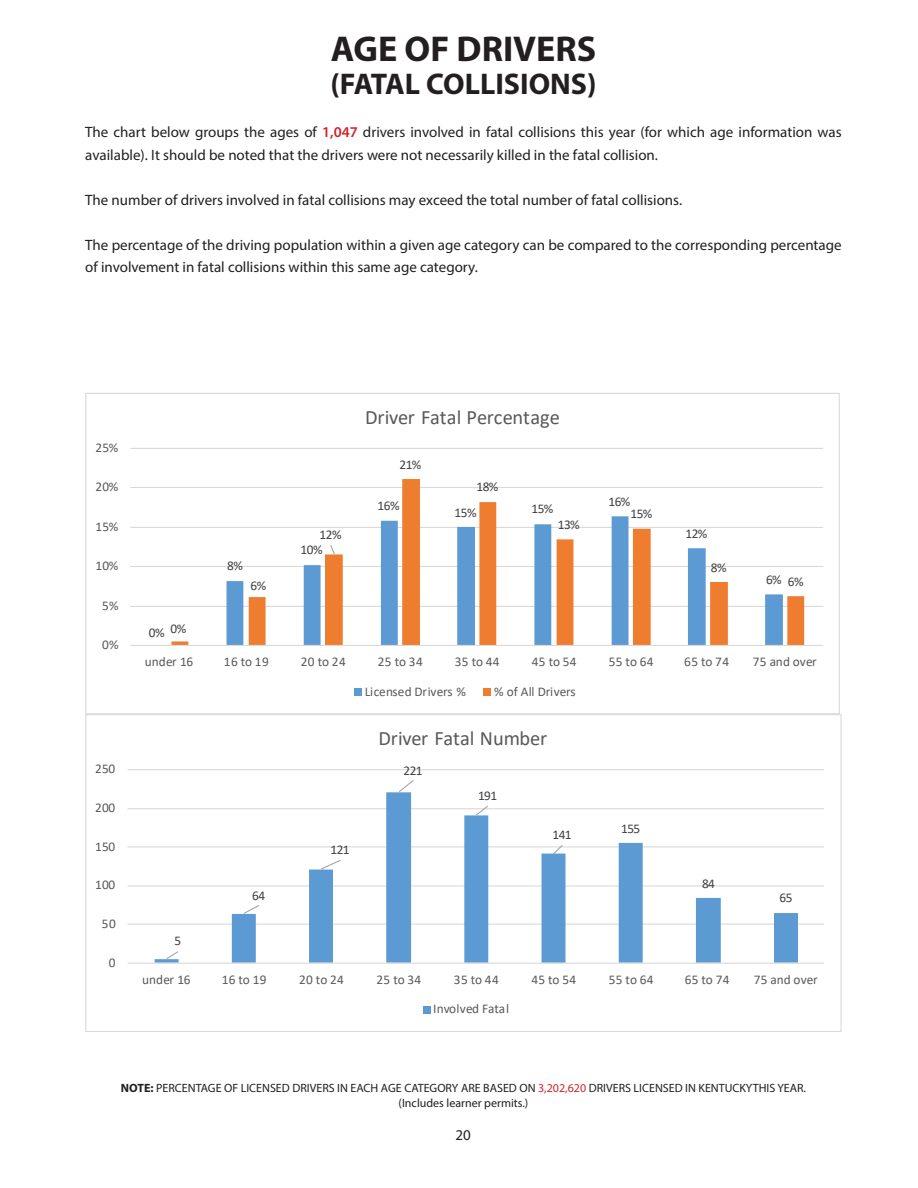
<style>
.page{position:relative;width:918px;height:1188px;background:#fff}
.page>*{position:absolute;margin:0;border:0;box-sizing:border-box;transform-origin:0 0}
.t1{font:700 36px "Myriad Pro";color:#231f20}
.t2{font:700 30px "Myriad Pro";color:#231f20}
.t3{font:20.4px "Calibri";letter-spacing:-.005em;color:#595959}
.t4{font:15px/22.5px "Myriad Pro";color:#231f20}
.t5{font:13.35px "Calibri";letter-spacing:.005em;color:#595959}
.t6{font:13.35px "Calibri";letter-spacing:-.04em;color:#404040}
.t7{font:13.35px "Calibri";letter-spacing:-.015em;color:#595959}
.t8{font:12px/14.4px "Myriad Pro";color:#231f20;text-align:center}
.s1{font-weight:600;color:#d1232a}
.s2{font-weight:700}
.s3{color:#d1232a}
</style>
<div class="page">
<hr style="left:128px;top:769px;width:696px;height:1px;background:#dad9d8">
<hr style="left:128px;top:808px;width:696px;height:1px;background:#dad9d8">
<hr style="left:128px;top:846px;width:696px;height:1px;background:#dad9d8">
<hr style="left:128px;top:885px;width:696px;height:2px;background:#dad9d8">
<hr style="left:128px;top:924px;width:696px;height:1px;background:#dad9d8">
<svg style="left:155px;top:792px;width:643px;height:171px"></svg>
<hr style="left:128px;top:963px;width:696px;height:1px;background:#dad9d8">
<svg style="left:165px;top:950px;width:15px;height:10px"></svg>
<svg style="left:242px;top:904px;width:18px;height:11px"></svg>
<svg style="left:320px;top:859px;width:22px;height:12px"></svg>
<svg style="left:398px;top:780px;width:17px;height:13px"></svg>
<svg style="left:475px;top:805px;width:14px;height:12px"></svg>
<svg style="left:552px;top:844px;width:12px;height:12px"></svg>
<div style="left:423px;top:1006px;width:8px;height:7px;background:#5c9ad3"></div>
<hr style="left:130px;top:448px;width:693px;height:1px;background:#dad9d8">
<hr style="left:130px;top:487px;width:693px;height:1px;background:#dad9d8">
<hr style="left:130px;top:527px;width:693px;height:1px;background:#dad9d8">
<hr style="left:130px;top:566px;width:693px;height:1px;background:#dad9d8">
<hr style="left:130px;top:606px;width:693px;height:1px;background:#dad9d8">
<svg style="left:172px;top:479px;width:632px;height:166px"></svg>
<hr style="left:130px;top:645px;width:693px;height:1px;background:#dad9d8">
<svg style="left:329px;top:544px;width:7px;height:11px"></svg>
<div style="left:354px;top:688px;width:8px;height:8px;background:#5c9ad3"></div>
<div style="left:484px;top:688px;width:7px;height:8px;background:#ee7d2f"></div>
<h1 class="t1" style="left:331px;top:25px;width:267px">AGE OF DRIVERS</h1>
<h2 class="t2" style="left:330px;top:64px;width:268px">(FATAL COLLISIONS)</h2>
<p class="t4" style="left:85px;top:121px;width:758px">The chart below groups the ages of <span class="s1">1,047</span> drivers involved in fatal collisions this year (for which age information was available). It should be noted that the drivers were not necessarily killed in the fatal collision.</p>
<p class="t4" style="left:85px;top:188px;width:598px">The number of drivers involved in fatal collisions may exceed the total number of fatal collisions.</p>
<p class="t4" style="left:85px;top:233px;width:758px">The percentage of the driving population within a given age category can be compared to the corresponding percentage of involvement in fatal collisions within this same age category.</p>
<p class="t5" style="left:95px;top:442px;width:24px">25%</p>
<p class="t5" style="left:95px;top:481px;width:24px">20%</p>
<p class="t5" style="left:95px;top:521px;width:24px">15%</p>
<p class="t5" style="left:95px;top:560px;width:24px">10%</p>
<p class="t5" style="left:102px;top:600px;width:18px">5%</p>
<p class="t5" style="left:102px;top:639px;width:18px">0%</p>
<p class="t5" style="left:95px;top:763px;width:22px">250</p>
<p class="t5" style="left:95px;top:802px;width:22px">200</p>
<p class="t5" style="left:95px;top:841px;width:22px">150</p>
<p class="t5" style="left:95px;top:879px;width:22px">100</p>
<p class="t5" style="left:102px;top:918px;width:15px">50</p>
<p class="t5" style="left:109px;top:957px;width:8px">0</p>
<h3 class="t3" style="left:365px;top:409px;width:196px">Driver Fatal Percentage</h3>
<p class="t6" style="left:171px;top:622px;width:17px">0%</p>
<p class="t6" style="left:149px;top:627px;width:17px">0%</p>
<p class="t6" style="left:227px;top:560px;width:17px">8%</p>
<p class="t6" style="left:251px;top:580px;width:17px">6%</p>
<p class="t6" style="left:320px;top:529px;width:23px">12%</p>
<p class="t6" style="left:301px;top:544px;width:23px">10%</p>
<p class="t6" style="left:400px;top:459px;width:23px">21%</p>
<p class="t6" style="left:378px;top:500px;width:23px">16%</p>
<p class="t6" style="left:477px;top:481px;width:23px">18%</p>
<p class="t6" style="left:455px;top:507px;width:23px">15%</p>
<p class="t6" style="left:532px;top:503px;width:23px">15%</p>
<p class="t6" style="left:558px;top:519px;width:23px">13%</p>
<p class="t6" style="left:609px;top:496px;width:23px">16%</p>
<p class="t6" style="left:630px;top:508px;width:23px">15%</p>
<p class="t6" style="left:686px;top:528px;width:23px">12%</p>
<p class="t6" style="left:711px;top:562px;width:17px">8%</p>
<p class="t6" style="left:766px;top:574px;width:17px">6%</p>
<p class="t6" style="left:788px;top:576px;width:17px">6%</p>
<p class="t5" style="left:145px;top:656px;width:50px">under 16</p>
<p class="t5" style="left:224px;top:656px;width:46px">16 to 19</p>
<p class="t5" style="left:301px;top:656px;width:46px">20 to 24</p>
<p class="t5" style="left:378px;top:656px;width:46px">25 to 34</p>
<p class="t5" style="left:455px;top:656px;width:46px">35 to 44</p>
<p class="t5" style="left:532px;top:656px;width:46px">45 to 54</p>
<p class="t5" style="left:609px;top:656px;width:46px">55 to 64</p>
<p class="t5" style="left:684px;top:656px;width:46px">65 to 74</p>
<p class="t5" style="left:753px;top:656px;width:66px">75 and over</p>
<p class="t7" style="left:365px;top:686px;width:102px">Licensed Drivers %</p>
<p class="t7" style="left:494px;top:686px;width:83px">% of All Drivers</p>
<h3 class="t3" style="left:378px;top:730px;width:170px">Driver Fatal Number</h3>
<p class="t6" style="left:175px;top:935px;width:8px">5</p>
<p class="t6" style="left:252px;top:890px;width:14px">64</p>
<p class="t6" style="left:331px;top:844px;width:21px">121</p>
<p class="t6" style="left:404px;top:765px;width:21px">221</p>
<p class="t6" style="left:478px;top:790px;width:21px">191</p>
<p class="t6" style="left:553px;top:829px;width:21px">141</p>
<p class="t6" style="left:621px;top:823px;width:21px">155</p>
<p class="t6" style="left:702px;top:878px;width:14px">84</p>
<p class="t6" style="left:780px;top:892px;width:14px">65</p>
<p class="t5" style="left:142px;top:974px;width:50px">under 16</p>
<p class="t5" style="left:222px;top:974px;width:46px">16 to 19</p>
<p class="t5" style="left:299px;top:974px;width:46px">20 to 24</p>
<p class="t5" style="left:377px;top:974px;width:46px">25 to 34</p>
<p class="t5" style="left:454px;top:974px;width:46px">35 to 44</p>
<p class="t5" style="left:531px;top:974px;width:46px">45 to 54</p>
<p class="t5" style="left:609px;top:974px;width:46px">55 to 64</p>
<p class="t5" style="left:685px;top:974px;width:46px">65 to 74</p>
<p class="t5" style="left:754px;top:974px;width:66px">75 and over</p>
<p class="t5" style="left:433px;top:1003px;width:77px">Involved Fatal</p>
<p class="t8" style="left:121px;top:1081px;width:687px"><span class="s2">NOTE:</span> PERCENTAGE OF LICENSED DRIVERS IN EACH AGE CATEGORY ARE BASED ON <span class="s3">3,202,620</span> DRIVERS LICENSED IN KENTUCKYTHIS YEAR. (Includes learner permits.)</p>
<p class="t4" style="left:456px;top:1123px;width:17px">20</p>
</div>
